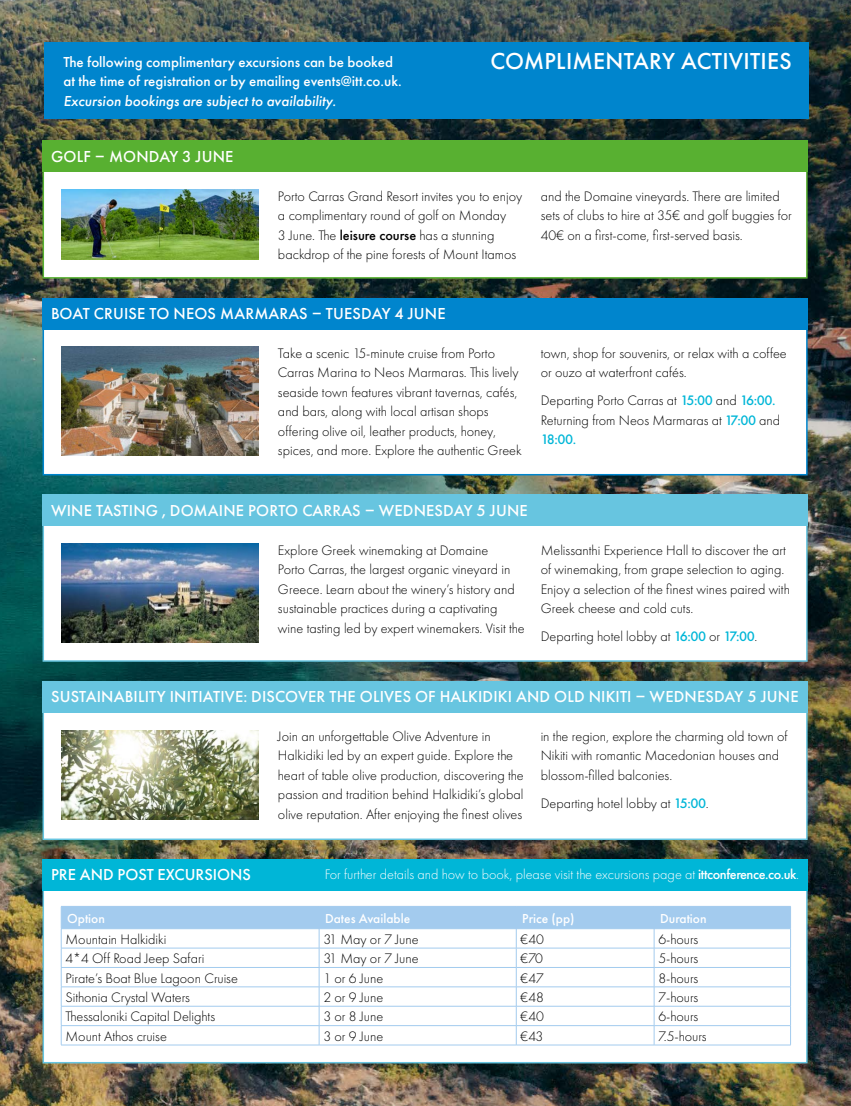
<style>
.page{position:relative;width:851px;height:1106px;background:#fff}
.page>*{position:absolute;margin:0;border:0;box-sizing:border-box;transform-origin:0 0}
.t1{font:500 24px "Futura PT";letter-spacing:.01em;color:#fff}
.t2{font:500 16.5px "Futura PT";letter-spacing:.01em;color:#fff}
.t3{font:500 15px "Futura PT";color:#fff}
.t4{font:italic 500 15px "Futura PT";color:#fff}
.t5{font:300 14.25px/19.5px "Futura PT";color:#000}
.t6{font:300 14.25px "Futura PT";color:#fff}
.t7{font:500 13.5px "Futura PT";color:#fff}
.s1{font-weight:500}
.s2{font-weight:500;color:#00b6d7}
</style>
<div class="page">
<img style="left:0;top:0;width:850px;height:1106px">
<div style="left:43px;top:875px;width:764px;height:188px;background:#fff;border:2px solid #67c5e0"></div>
<svg style="left:61px;top:906px;width:730px;height:138px"></svg>
<hr style="left:61px;top:1044px;width:258px;height:1px;background:#a3cbee">
<hr style="left:319px;top:1044px;width:197px;height:1px;background:#a3cbee">
<hr style="left:516px;top:1044px;width:138px;height:1px;background:#a3cbee">
<hr style="left:654px;top:1044px;width:136px;height:1px;background:#a3cbee">
<div style="left:43px;top:314px;width:764px;height:161px;background:#fff;border:2px solid #0085cd"></div>
<img style="left:61px;top:347px;width:197px;height:109px">
<div style="left:43px;top:298px;width:764px;height:31px;background:#0085cd"></div>
<div style="left:43px;top:697px;width:764px;height:143px;background:#fff;border:2px solid #67c5e0"></div>
<img style="left:61px;top:730px;width:197px;height:89px">
<div style="left:43px;top:681px;width:764px;height:31px;background:#67c5e0"></div>
<div style="left:43px;top:859px;width:764px;height:31px;background:#00b6d7"></div>
<div style="left:43px;top:511px;width:764px;height:150px;background:#fff;border:2px solid #67c5e0"></div>
<img style="left:61px;top:544px;width:197px;height:98px">
<div style="left:43px;top:494px;width:764px;height:32px;background:#67c5e0"></div>
<div style="left:44px;top:43px;width:764px;height:76px;background:#0085cd"></div>
<div style="left:43px;top:157px;width:764px;height:122px;background:#fff;border:2px solid #58b031"></div>
<img style="left:61px;top:190px;width:197px;height:69px">
<div style="left:43px;top:141px;width:764px;height:31px;background:#58b031"></div>
<p class="t3" style="left:63px;top:53px;width:331px">The following complimentary excursions can be booked</p>
<h1 class="t1" style="left:490px;top:47px;width:303px">COMPLIMENTARY ACTIVITIES</h1>
<p class="t3" style="left:63px;top:72px;width:339px">at the time of registration or by emailing events@itt.co.uk.</p>
<p class="t4" style="left:63px;top:91px;width:274px">Excursion bookings are subject to availability.</p>
<p class="t2" style="left:51px;top:146px;width:184px">GOLF – MONDAY 3 JUNE</p>
<p class="t5" style="left:278px;top:186px;width:246px">Porto Carras Grand Resort invites you to enjoy a complimentary round of golf on Monday<br>3 June. The <span class="s1">leisure course</span> has a stunning backdrop of the pine forests of Mount Itamos</p>
<p class="t5" style="left:540px;top:186px;width:252px">and the Domaine vineyards. There are limited sets of clubs to hire at 35€ and golf buggies for<br>40€ on a first-come, first-served basis.</p>
<p class="t2" style="left:51px;top:303px;width:396px">BOAT CRUISE TO NEOS MARMARAS – TUESDAY 4 JUNE</p>
<p class="t5" style="left:278px;top:343px;width:245px">Take a scenic 15-minute cruise from Porto Carras Marina to Neos Marmaras. This lively seaside town features vibrant tavernas, cafés, and bars, along with local artisan shops offering olive oil, leather products, honey, spices, and more. Explore the authentic Greek</p>
<p class="t5" style="left:540px;top:343px;width:247px">town, shop for souvenirs, or relax with a coffee or ouzo at waterfront cafés.</p>
<p class="t5" style="left:540px;top:391px;width:241px">Departing Porto Carras at <span class="s2">15:00</span> and <span class="s2">16:00.<br></span>Returning from Neos Marmaras at <span class="s2">17:00</span> and<br><span class="s2">18:00.</span></p>
<p class="t2" style="left:51px;top:500px;width:478px">WINE TASTING , DOMAINE PORTO CARRAS – WEDNESDAY 5 JUNE</p>
<p class="t5" style="left:278px;top:540px;width:248px">Explore Greek winemaking at Domaine<br>Porto Carras, the largest organic vineyard in Greece. Learn about the winery’s history and sustainable practices during a captivating wine tasting led by expert winemakers. Visit the</p>
<p class="t5" style="left:540px;top:540px;width:251px">Melissanthi Experience Hall to discover the art of winemaking, from grape selection to aging.<br>Enjoy a selection of the finest wines paired with Greek cheese and cold cuts.</p>
<p class="t5" style="left:540px;top:626px;width:218px">Departing hotel lobby at <span class="s2">16:00</span> or <span class="s2">17:00</span>.</p>
<p class="t2" style="left:51px;top:686px;width:748px">SUSTAINABILITY INITIATIVE: DISCOVER THE OLIVES OF HALKIDIKI AND OLD NIKITI – WEDNESDAY 5 JUNE</p>
<p class="t2" style="left:51px;top:865px;width:201px">PRE AND POST EXCURSIONS</p>
<p class="t5" style="left:278px;top:726px;width:247px">Join an unforgettable Olive Adventure in Halkidiki led by an expert guide. Explore the heart of table olive production, discovering the passion and tradition behind Halkidiki’s global olive reputation. After enjoying the finest olives</p>
<p class="t5" style="left:540px;top:726px;width:248px">in the region, explore the charming old town of<br>Nikiti with romantic Macedonian houses and blossom-filled balconies.</p>
<p class="t5" style="left:540px;top:793px;width:169px">Departing hotel lobby at <span class="s2">15:00</span>.</p>
<p class="t6" style="left:325px;top:866px;width:475px">For further details and how to book, please visit the excursions page at <span class="s1">ittconference.co.uk</span>.</p>
<p class="t7" style="left:67px;top:910px;width:39px">Option</p>
<p class="t7" style="left:325px;top:910px;width:87px">Dates Available</p>
<p class="t7" style="left:522px;top:910px;width:54px">Price (pp)</p>
<p class="t7" style="left:660px;top:910px;width:48px">Duration</p>
<p class="t5" style="left:65px;top:929px;width:102px">Mountain Halkidiki</p>
<p class="t5" style="left:323px;top:929px;width:97px">31 May or 7 June</p>
<p class="t5" style="left:520px;top:929px;width:25px">€40</p>
<p class="t5" style="left:658px;top:929px;width:41px">6-hours</p>
<p class="t5" style="left:65px;top:948px;width:140px">4*4 Off Road Jeep Safari</p>
<p class="t5" style="left:323px;top:948px;width:97px">31 May or 7 June</p>
<p class="t5" style="left:520px;top:948px;width:24px">€70</p>
<p class="t5" style="left:658px;top:948px;width:41px">5-hours</p>
<p class="t5" style="left:65px;top:968px;width:174px">Pirate’s Boat Blue Lagoon Cruise</p>
<p class="t5" style="left:323px;top:968px;width:61px">1 or 6 June</p>
<p class="t5" style="left:520px;top:968px;width:25px">€47</p>
<p class="t5" style="left:658px;top:968px;width:41px">8-hours</p>
<p class="t5" style="left:65px;top:987px;width:126px">Sithonia Crystal Waters</p>
<p class="t5" style="left:323px;top:987px;width:61px">2 or 9 June</p>
<p class="t5" style="left:520px;top:987px;width:25px">€48</p>
<p class="t5" style="left:658px;top:987px;width:41px">7-hours</p>
<p class="t5" style="left:65px;top:1007px;width:151px">Thessaloniki Capital Delights</p>
<p class="t5" style="left:323px;top:1007px;width:61px">3 or 8 June</p>
<p class="t5" style="left:520px;top:1007px;width:25px">€40</p>
<p class="t5" style="left:658px;top:1007px;width:41px">6-hours</p>
<p class="t5" style="left:65px;top:1026px;width:103px">Mount Athos cruise</p>
<p class="t5" style="left:323px;top:1026px;width:61px">3 or 9 June</p>
<p class="t5" style="left:520px;top:1026px;width:24px">€43</p>
<p class="t5" style="left:658px;top:1026px;width:50px">7.5-hours</p>
</div>
